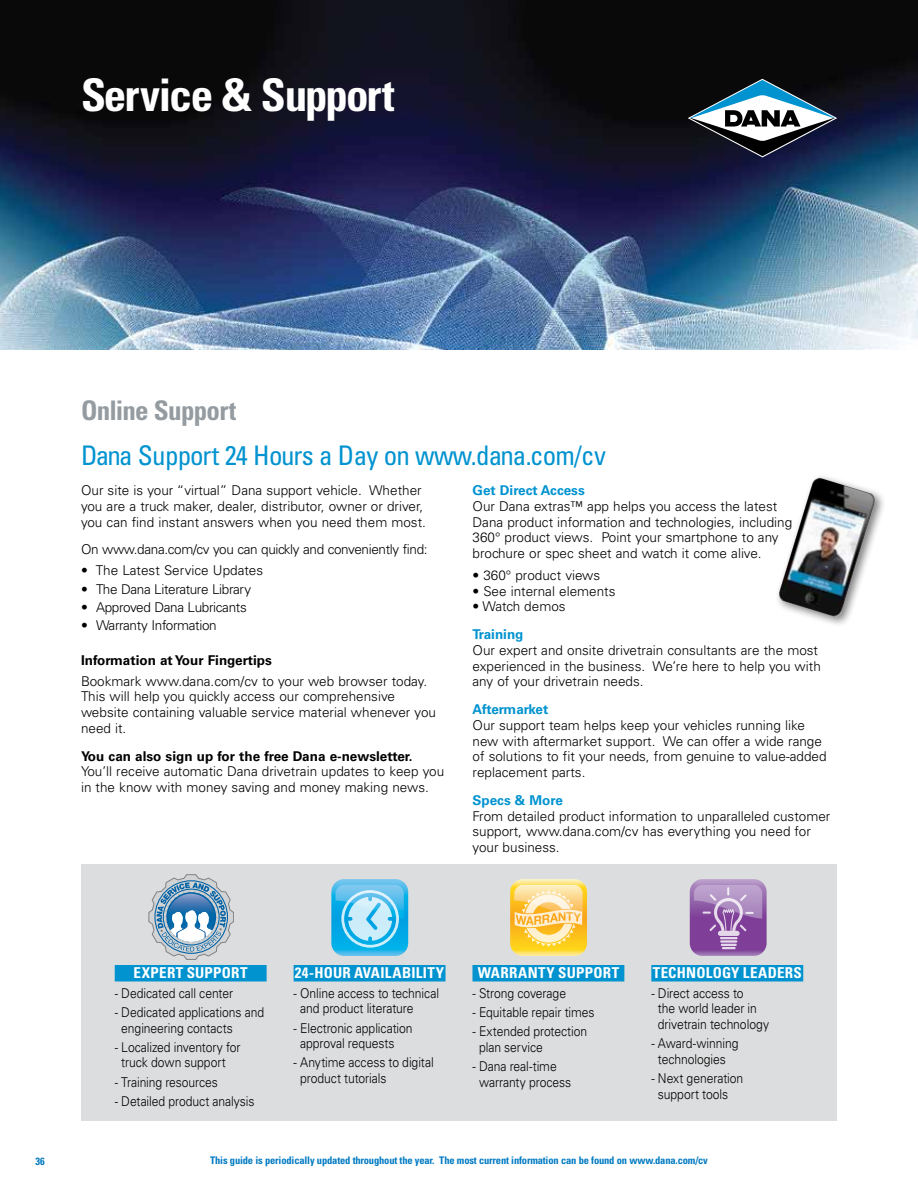
<style>
.page{position:relative;width:918px;height:1188px;background:#fff}
.page>*{position:absolute;margin:0;border:0;box-sizing:border-box;transform-origin:0 0}
.t1{font:700 condensed 45px "Univers";letter-spacing:-.045em;color:#fff}
.t2{font:condensed 27px "Univers";letter-spacing:-.025em;color:#0093d0}
.t3{font:700 condensed 27px "Univers";letter-spacing:-.025em;color:#949ca1}
.t4{font:700 condensed 15px "Univers";letter-spacing:.02em;color:#fff}
.t5{font:300 13.5px/15.8px "Univers";color:#000}
.t6{font:300 13.5px/15.8px "Univers";color:#000;scale:.9 1}
.t7{font:300 13.5px "Univers";letter-spacing:-.025em;color:#000}
.t8{font:700 13.5px "Univers";color:#000}
.t9{font:700 13.5px "Univers";color:#0093d0}
.t10{font:700 condensed 10.5px "Univers";letter-spacing:-.015em;color:#007ac2}
</style>
<div class="page">
<img style="left:0;top:0;width:918px;height:349px">
<svg style="left:688px;top:79px;width:149px;height:78px"></svg>
<div style="left:81px;top:864px;width:756px;height:256px;background:#dcddde"></div>
<div style="left:115px;top:965px;width:152px;height:16px;background:#0093d0"></div>
<div style="left:294px;top:965px;width:152px;height:16px;background:#0093d0"></div>
<div style="left:472px;top:965px;width:152px;height:16px;background:#0093d0"></div>
<div style="left:651px;top:965px;width:152px;height:16px;background:#0093d0"></div>
<svg style="left:331px;top:879px;width:77px;height:77px;background:#64c7ee"></svg>
<svg style="left:510px;top:879px;width:77px;height:77px;background:#fbd775"></svg>
<svg style="left:690px;top:879px;width:77px;height:77px;background:#a176b4"></svg>
<svg style="left:148px;top:874px;width:86px;height:86px"></svg>
<img style="left:198px;top:912px;width:13px;height:24px">
<div style="left:774px;top:473px;width:113px;height:155px;background:#000;opacity:.5"></div>
<img style="left:779px;top:478px;width:96px;height:139px">
<h1 class="t1" style="left:81px;top:67px;width:315px">Service &amp; Support</h1>
<h2 class="t3" style="left:81px;top:393px;width:157px">Online Support</h2>
<h2 class="t2" style="left:81px;top:439px;width:527px">Dana Support 24 Hours a Day on www.dana.com/cv</h2>
<p class="t5" style="left:81px;top:482px;width:346px">Our site is your “virtual” Dana support vehicle. Whether you are a truck maker, dealer, distributor, owner or driver, you can find instant answers when you need them most.</p>
<p class="t7" style="left:81px;top:541px;width:348px">On www.dana.com/cv you can quickly and conveniently find:</p>
<p class="t5" style="left:81px;top:563px;width:184px">• The Latest Service Updates</p>
<p class="t7" style="left:81px;top:581px;width:172px">• The Dana Literature Library</p>
<p class="t7" style="left:81px;top:599px;width:167px">• Approved Dana Lubricants</p>
<p class="t7" style="left:81px;top:618px;width:137px">• Warranty Information</p>
<p class="t8" style="left:81px;top:653px;width:192px">Information at Your Fingertips</p>
<p class="t5" style="left:81px;top:673px;width:357px">Bookmark www.dana.com/cv to your web browser today.<br>This will help you quickly access our comprehensive website containing valuable service material whenever you need it.</p>
<p class="t8" style="left:81px;top:748px;width:333px">You can also sign up for the free Dana e-newsletter.</p>
<p class="t5" style="left:81px;top:764px;width:365px">You’ll receive automatic Dana drivetrain updates to keep you in the know with money saving and money making news.</p>
<p class="t9" style="left:473px;top:482px;width:114px">Get Direct Access</p>
<p class="t5" style="left:473px;top:498px;width:321px">Our Dana extras™ app helps you access the latest Dana product information and technologies, including 360° product views. Point your smartphone to any brochure or spec sheet and watch it come alive.</p>
<p class="t5" style="left:473px;top:567px;width:129px">• 360° product views</p>
<p class="t5" style="left:473px;top:583px;width:144px">• See internal elements</p>
<p class="t5" style="left:473px;top:599px;width:95px">• Watch demos</p>
<p class="t9" style="left:473px;top:626px;width:52px">Training</p>
<p class="t5" style="left:473px;top:642px;width:350px">Our expert and onsite drivetrain consultants are the most experienced in the business. We’re here to help you with any of your drivetrain needs.</p>
<p class="t9" style="left:473px;top:702px;width:77px">Aftermarket</p>
<p class="t5" style="left:473px;top:717px;width:355px">Our support team helps keep your vehicles running like new with aftermarket support. We can offer a wide range of solutions to fit your needs, from genuine to value-added replacement parts.</p>
<p class="t9" style="left:473px;top:792px;width:92px">Specs &amp; More</p>
<p class="t5" style="left:473px;top:808px;width:359px">From detailed product information to unparalleled customer support, www.dana.com/cv has everything you need for your business.</p>
<p class="t4" style="left:134px;top:964px;width:116px">EXPERT SUPPORT</p>
<p class="t6" style="left:115px;top:985px;width:133px">- Dedicated call center</p>
<p class="t6" style="left:121px;top:1004px;width:160px;text-indent:-7px">- Dedicated applications and engineering contacts</p>
<p class="t6" style="left:121px;top:1039px;width:134px;text-indent:-7px">- Localized inventory for truck down support</p>
<p class="t6" style="left:115px;top:1074px;width:116px">- Training resources</p>
<p class="t6" style="left:115px;top:1093px;width:157px">- Detailed product analysis</p>
<p class="t4" style="left:295px;top:964px;width:151px">24-HOUR AVAILABILITY</p>
<p class="t6" style="left:300px;top:985px;width:156px;text-indent:-7px">- Online access to technical and product literature</p>
<p class="t6" style="left:300px;top:1020px;width:127px;text-indent:-7px">- Electronic application approval requests</p>
<p class="t6" style="left:300px;top:1055px;width:150px;text-indent:-7px">- Anytime access to digital product tutorials</p>
<p class="t4" style="left:478px;top:964px;width:143px">WARRANTY SUPPORT</p>
<p class="t6" style="left:472px;top:985px;width:106px">- Strong coverage</p>
<p class="t6" style="left:472px;top:1004px;width:137px">- Equitable repair times</p>
<p class="t6" style="left:479px;top:1023px;width:122px;text-indent:-7px">- Extended protection plan service</p>
<p class="t6" style="left:479px;top:1058px;width:104px;text-indent:-7px">- Dana real-time warranty process</p>
<p class="t4" style="left:653px;top:964px;width:151px">TECHNOLOGY LEADERS</p>
<p class="t6" style="left:658px;top:985px;width:125px;text-indent:-7px">- Direct access to<br>the world leader in drivetrain technology</p>
<p class="t6" style="left:651px;top:1036px;width:98px;text-align:center">- Award-winning technologies</p>
<p class="t6" style="left:658px;top:1070px;width:96px;text-indent:-7px">- Next generation support tools</p>
<p class="t10" style="left:36px;top:1155px;width:11px">36</p>
<p class="t10" style="left:210px;top:1154px;width:499px">This guide is periodically updated throughout the year. The most current information can be found on www.dana.com/cv</p>
</div>
